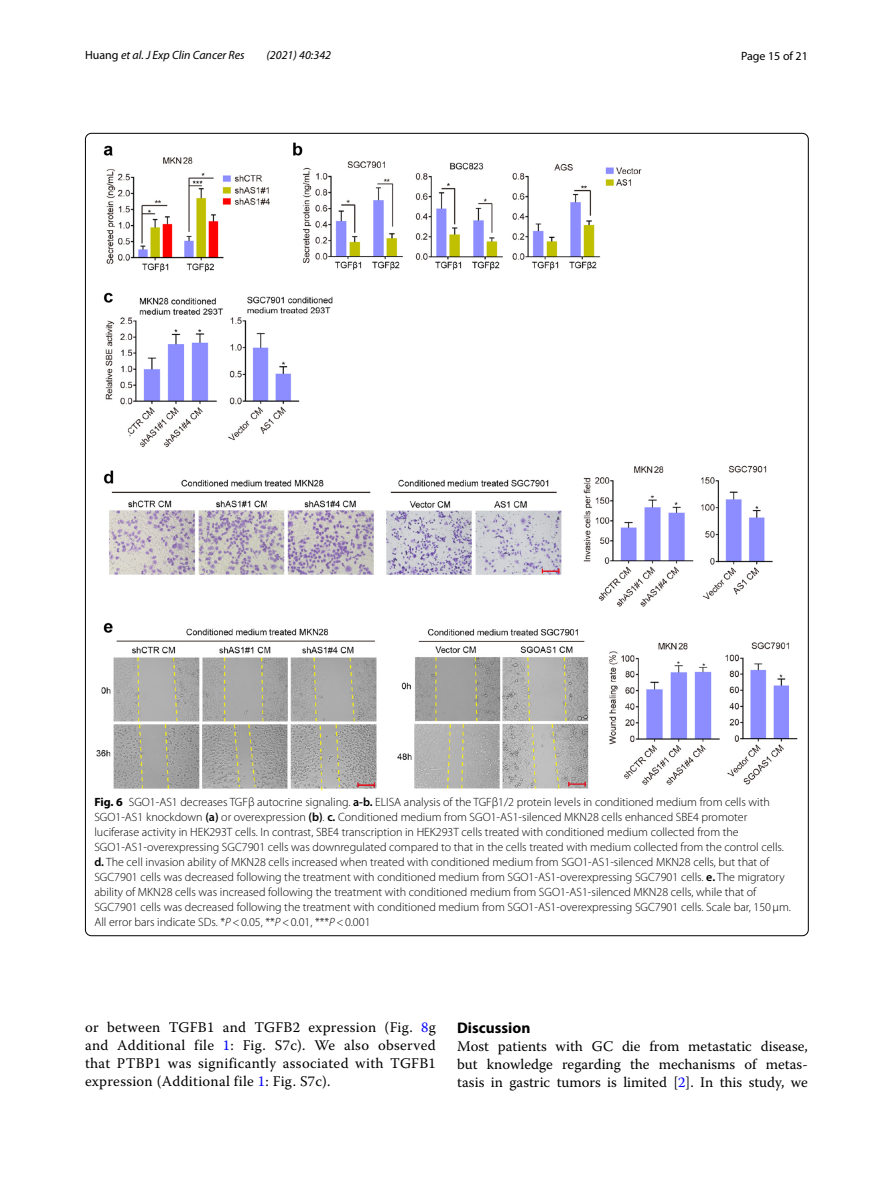
<style>
.page{position:relative;width:893px;height:1187px;background:#fff}
.page>*{position:absolute;margin:0;border:0;box-sizing:border-box;transform-origin:0 0}
.t1{font:700 15.45px "Myriad Pro";color:#000}
.t2{font:14.7px/18px "Warnock Pro";letter-spacing:.01em;color:#000;text-align:justify}
.t3{font:300 12px/15px "Myriad Pro";color:#000}
.t4{font:italic 12px "Myriad Pro";color:#000}
.t5{font:12px "Myriad Pro";color:#000}
.s1{font-style:normal}
.s2{font-weight:700}
.s3{font-weight:600}
.s4{font-style:italic}
.s5{color:#00f}
</style>
<div class="page">
<img style="left:97px;top:142px;width:700px;height:648px">
<p class="t4" style="left:85px;top:48px;width:161px"><span class="s1">Huang</span> et al. J Exp Clin Cancer Res</p>
<p class="t4" style="left:266px;top:48px;width:66px">(2021) 40:342</p>
<p class="t5" style="left:741px;top:48px;width:68px">Page 15 of 21</p>
<p class="t3" style="left:94px;top:794px;width:698px"><span class="s2">Fig. 6</span> SGO1-AS1 decreases TGFβ autocrine signaling. <span class="s3">a-b.</span> ELISA analysis of the TGFβ1/2 protein levels in conditioned medium from cells with SGO1-AS1 knockdown <span class="s3">(a)</span> or overexpression <span class="s3">(b)</span>. <span class="s3">c.</span> Conditioned medium from SGO1-AS1-silenced MKN28 cells enhanced SBE4 promoter luciferase activity in HEK293T cells. In contrast, SBE4 transcription in HEK293T cells treated with conditioned medium collected from the SGO1-AS1-overexpressing SGC7901 cells was downregulated compared to that in the cells treated with medium collected from the control cells. <span class="s3">d.</span> The cell invasion ability of MKN28 cells increased when treated with conditioned medium from SGO1-AS1-silenced MKN28 cells, but that of SGC7901 cells was decreased following the treatment with conditioned medium from SGO1-AS1-overexpressing SGC7901 cells. <span class="s3">e.</span> The migratory ability of MKN28 cells was increased following the treatment with conditioned medium from SGO1-AS1-silenced MKN28 cells, while that of SGC7901 cells was decreased following the treatment with conditioned medium from SGO1-AS1-overexpressing SGC7901 cells. Scale bar, 150μm.<br>All error bars indicate SDs. *<span class="s4">P</span>&lt;0.05, **<span class="s4">P</span>&lt;0.01, ***<span class="s4">P</span>&lt;0.001</p>
<p class="t2" style="left:85px;top:1018px;width:352px">or between TGFB1 and TGFB2 expression (Fig. <span class="s5">8</span>g and Additional file <span class="s5">1</span>: Fig. S7c). We also observed that PTBP1 was significantly associated with TGFB1 expression (Additional file <span class="s5">1</span>: Fig. S7c).</p>
<p class="t1" style="left:457px;top:1017px;width:75px">Discussion</p>
<p class="t2" style="left:457px;top:1036px;width:352px">Most patients with GC die from metastatic disease, but knowledge regarding the mechanisms of metas&shy;tasis in gastric tumors is limited [<span class="s5">2</span>]. In this study, we</p>
</div>
